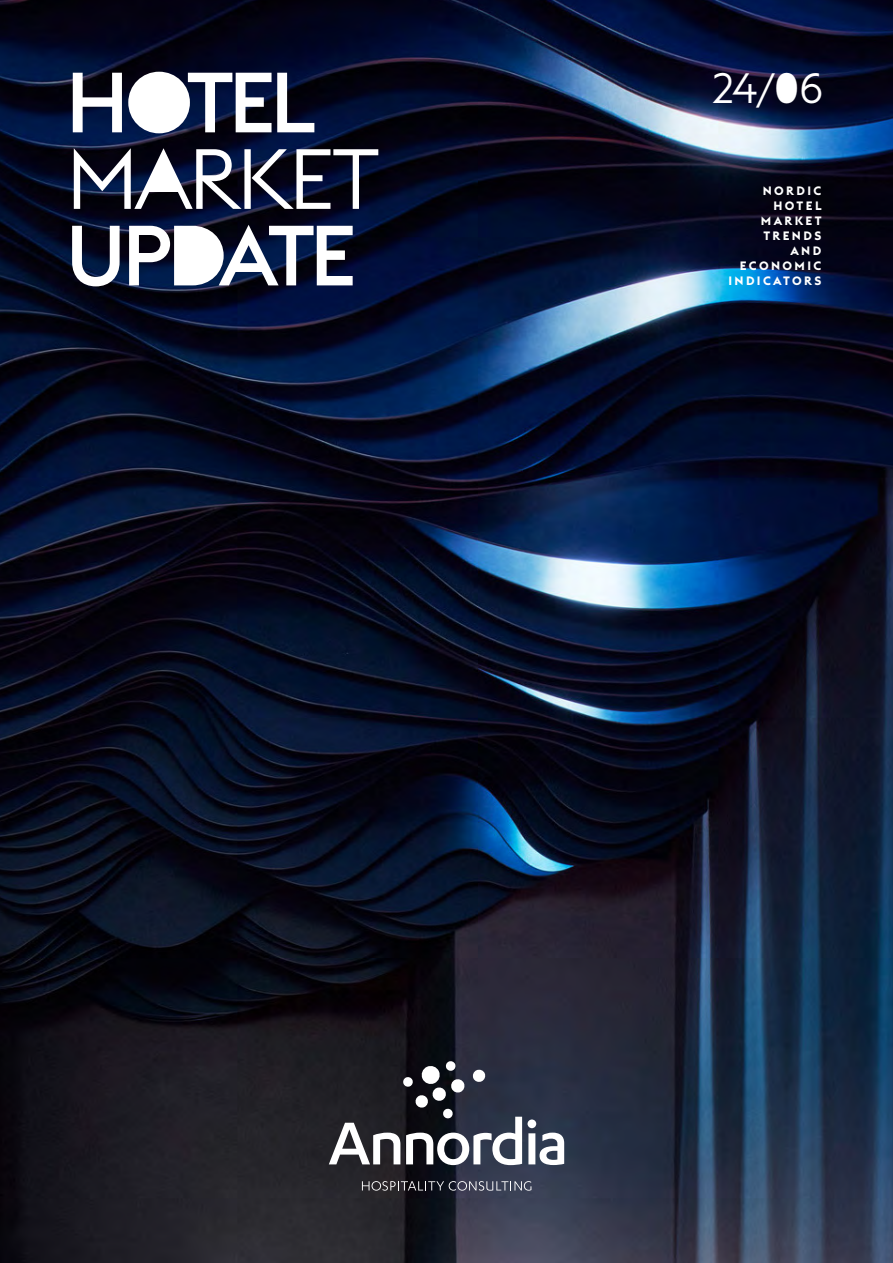
<style>
.page{position:relative;width:893px;height:1263px;background:#fff}
.page>*{position:absolute;margin:0;border:0;box-sizing:border-box;transform-origin:0 0}
.t1{font:500 84px "Euclid Triangle";letter-spacing:-.065em;color:#fff}
.t2{font:300 84px "Euclid Triangle";letter-spacing:-.045em;color:#fff}
.t3{font:300 41.85px "Euclid Triangle";color:#fff}
.t4{font:700 12px/15px "Euclid Triangle";letter-spacing:.2em;color:#fff;text-align:right}
</style>
<div class="page">
<img style="left:0;top:0;width:893px;height:1263px">
<svg style="left:528px;top:1119px;width:36px;height:46px"></svg>
<svg style="left:329px;top:1061px;width:193px;height:104px"></svg>
<svg style="left:362px;top:1181px;width:169px;height:10px"></svg>
<div style="left:133px;top:77px;width:51px;height:51px;background:#fff;border-radius:50%"></div>
<svg style="left:180px;top:231px;width:40px;height:48px"></svg>
<svg style="left:147px;top:155px;width:33px;height:35px"></svg>
<div style="left:778px;top:74px;width:17px;height:28px;background:#fff;border-radius:50%"></div>
<h1 class="t1" style="left:65px;top:49px;width:252px">HOTEL</h1>
<h1 class="t2" style="left:65px;top:125px;width:316px">MARKET</h1>
<h1 class="t1" style="left:65px;top:202px;width:292px">UPDATE</h1>
<h2 class="t3" style="left:712px;top:61px;width:112px">24/06</h2>
<p class="t4" style="left:728px;top:183px;width:95px">NORDIC<br>HOTEL<br>MARKET<br>TRENDS<br>AND<br>ECONOMIC<br>INDICATORS</p>
</div>
